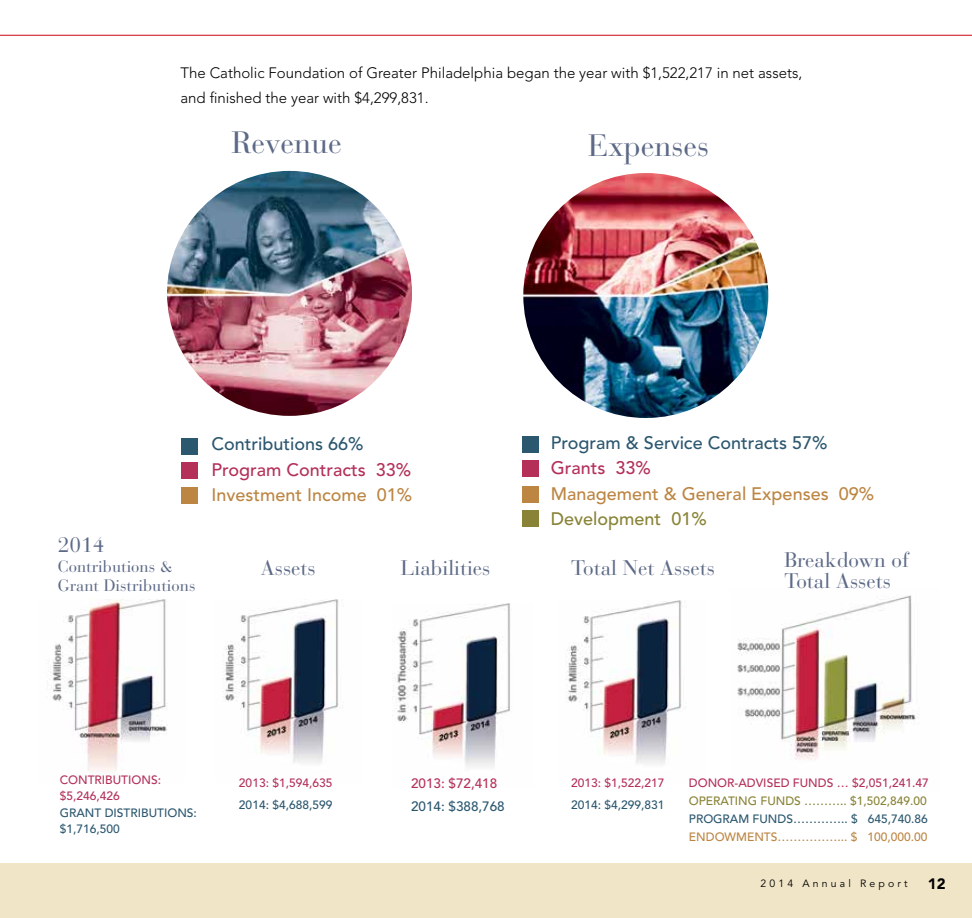
<style>
.page{position:relative;width:972px;height:918px;background:#fff}
.page>*{position:absolute;margin:0;border:0;box-sizing:border-box;transform-origin:0 0}
.t1{font:30.75px "Bauer Bodoni";color:#5d6a87}
.t2{font:21px/21px "Bauer Bodoni";color:#5d6a87}
.t3{font:500 18px "Avenir";color:#bc8542}
.t4{font:500 18px "Avenir";color:#2b576f}
.t5{font:500 18px "Avenir";color:#b43059}
.t6{font:500 18px "Avenir";color:#888336}
.t7{font:16.5px/19.5px "Bauer Bodoni";color:#5d6a87}
.t8{font:300 15px/25.5px "Avenir";color:#000}
.t9{font:900 15px "Avenir";color:#000}
.t10{font:500 13.5px "Avenir";color:#2b576f}
.t11{font:500 13.5px "Avenir";color:#b43059}
.t12{font:500 12px/16.5px "Avenir";color:#2b576f}
.t13{font:500 12px/16.5px "Avenir";color:#b43059}
.t14{font:500 12px "Avenir";color:#888336}
.t15{font:500 12px "Avenir";color:#bc8542}
.t16{font:10.5px "Avenir";letter-spacing:.3em;color:#000}
</style>
<div class="page">
<img style="left:395px;top:604px;width:115px;height:163px">
<img style="left:566px;top:601px;width:116px;height:164px">
<img style="left:223px;top:600px;width:116px;height:164px">
<div style="left:0;top:864px;width:972px;height:54px;background:#f0e5c7"></div>
<hr style="left:0;top:35px;width:972px;height:1px;background:#d2232a">
<img style="left:167px;top:171px;width:245px;height:245px;border-radius:122px">
<div style="left:182px;top:438px;width:16px;height:17px;background:#2b576f"></div>
<div style="left:182px;top:462px;width:16px;height:17px;background:#b43059"></div>
<div style="left:182px;top:488px;width:16px;height:16px;background:#bc8542"></div>
<img style="left:523px;top:173px;width:245px;height:245px;border-radius:122px">
<div style="left:522px;top:437px;width:16px;height:16px;background:#2b576f"></div>
<div style="left:522px;top:461px;width:16px;height:16px;background:#b43059"></div>
<div style="left:522px;top:486px;width:16px;height:16px;background:#bc8542"></div>
<div style="left:522px;top:511px;width:16px;height:16px;background:#888336"></div>
<img style="left:50px;top:600px;width:117px;height:171px">
<img style="left:737px;top:595px;width:182px;height:165px">
<p class="t8" style="left:180px;top:60px;width:623px">The Catholic Foundation of Greater Philadelphia began the year with $1,522,217 in net assets, and finished the year with $4,299,831.</p>
<h1 class="t1" style="left:231px;top:124px;width:112px">Revenue</h1>
<h1 class="t1" style="left:588px;top:127px;width:123px">Expenses</h1>
<h2 class="t2" style="left:58px;top:535px;width:48px">2014</h2>
<p class="t7" style="left:58px;top:557px;width:139px">Contributions &amp;<br>Grant Distributions</p>
<p class="t4" style="left:211px;top:434px;width:154px">Contributions 66%</p>
<p class="t5" style="left:211px;top:459px;width:201px">Program Contracts 33%</p>
<p class="t3" style="left:211px;top:485px;width:202px">Investment Income 01%</p>
<p class="t4" style="left:551px;top:432px;width:278px">Program &amp; Service Contracts 57%</p>
<p class="t5" style="left:551px;top:458px;width:102px">Grants 33%</p>
<p class="t3" style="left:551px;top:483px;width:325px">Management &amp; General Expenses 09%</p>
<p class="t6" style="left:551px;top:509px;width:157px">Development 01%</p>
<h2 class="t2" style="left:261px;top:557px;width:56px">Assets</h2>
<h2 class="t2" style="left:401px;top:557px;width:91px">Liabilities</h2>
<h2 class="t2" style="left:571px;top:557px;width:145px">Total Net Assets</h2>
<h2 class="t2" style="left:784px;top:550px;width:126px">Breakdown of<br>Total Assets</h2>
<p class="t13" style="left:60px;top:772px;width:103px">CONTRIBUTIONS: $5,246,426</p>
<p class="t12" style="left:60px;top:805px;width:139px">GRANT DISTRIBUTIONS: $1,716,500</p>
<p class="t13" style="left:239px;top:775px;width:95px">2013: $1,594,635</p>
<p class="t12" style="left:239px;top:797px;width:95px">2014: $4,688,599</p>
<p class="t11" style="left:411px;top:775px;width:88px">2013: $72,418</p>
<p class="t10" style="left:411px;top:798px;width:95px">2014: $388,768</p>
<p class="t13" style="left:571px;top:775px;width:95px">2013: $1,522,217</p>
<p class="t12" style="left:571px;top:797px;width:95px">2014: $4,299,831</p>
<p class="t13" style="left:689px;top:775px;width:241px">DONOR-ADVISED FUNDS … $2,051,241.47</p>
<p class="t14" style="left:689px;top:794px;width:240px">OPERATING FUNDS ……….. $1,502,849.00</p>
<p class="t12" style="left:689px;top:811px;width:240px">PROGRAM FUNDS………….. $ 645,740.86</p>
<p class="t15" style="left:689px;top:830px;width:240px">ENDOWMENTS……………... $ 100,000.00</p>
<p class="t16" style="left:761px;top:878px;width:149px">2014 Annual Report</p>
<p class="t9" style="left:928px;top:874px;width:19px">12</p>
</div>
